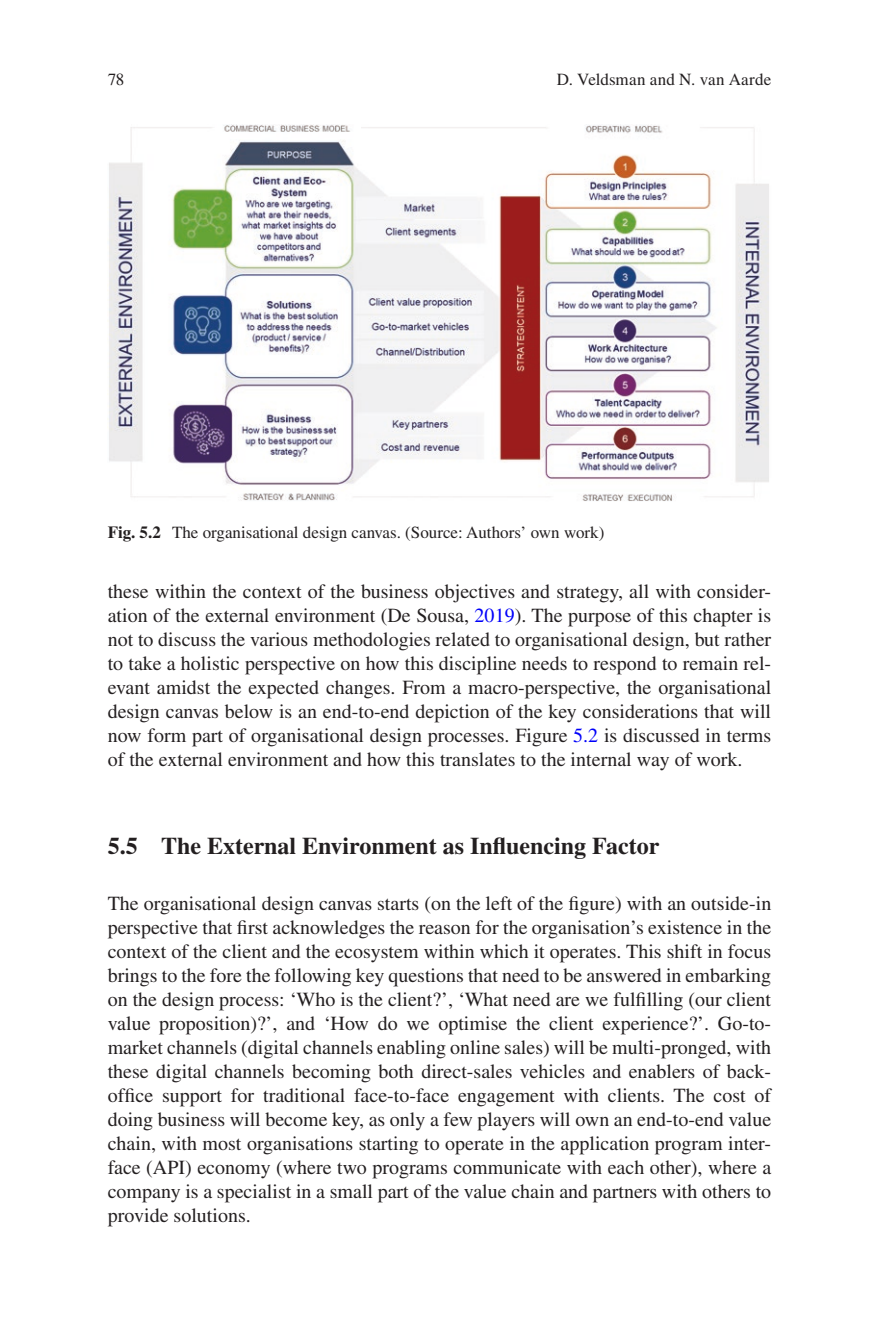
<style>
.page{position:relative;width:879px;height:1333px;background:#fff}
.page>*{position:absolute;margin:0;border:0;box-sizing:border-box;transform-origin:0 0}
._1_hd{font:700 24px "Times LT Std";color:#231f20}
.Text_flush{font:20px/24px "Times LT Std";color:#231f20;text-align:justify}
.t1{font:17px "Times LT Std";color:#231f20}
.s1{font-weight:700}
.s2{color:#0000fa}
</style>
<div class="page">
<img style="left:109px;top:124px;width:660px;height:377px">
<p class="t1" style="left:108px;top:70px;width:18px">78</p>
<p class="t1" style="left:557px;top:70px;width:216px">D. Veldsman and N. van Aarde</p>
<p class="t1" style="left:108px;top:522px;width:498px"><span class="s1">Fig. 5.2</span> The organisational design canvas. (Source: Authors’ own work)</p>
<p class="Text_flush" style="left:108px;top:578px;width:665px">these within the context of the business objectives and strategy, all with consider&shy;ation of the external environment (De Sousa, <span class="s2">2019</span>). The purpose of this chapter is not to discuss the various methodologies related to organisational design, but rather to take a holistic perspective on how this discipline needs to respond to remain rel&shy;evant amidst the expected changes. From a macro-perspective, the organisational design canvas below is an end-to-end depiction of the key considerations that will now form part of organisational design processes. Figure <span class="s2">5.2</span> is discussed in terms of the external environment and how this translates to the internal way of work.</p>
<h2 class="_1_hd" style="left:108px;top:831px;width:553px">5.5 The External Environment as Influencing Factor</h2>
<p class="Text_flush" style="left:108px;top:890px;width:665px">The organisational design canvas starts (on the left of the figure) with an outside-in perspective that first acknowledges the reason for the organisation’s existence in the context of the client and the ecosystem within which it operates. This shift in focus brings to the fore the following key questions that need to be answered in embarking on the design process: ‘Who is the client?’, ‘What need are we fulfilling (our client value proposition)?’, and ‘How do we optimise the client experience?’. Go-to&shy;market channels (digital channels enabling online sales) will be multi-pronged, with these digital channels becoming both direct-sales vehicles and enablers of back&shy;office support for traditional face-to-face engagement with clients. The cost of doing business will become key, as only a few players will own an end-to-end value chain, with most organisations starting to operate in the application program inter&shy;face (API) economy (where two programs communicate with each other), where a company is a specialist in a small part of the value chain and partners with others to provide solutions.</p>
</div>
